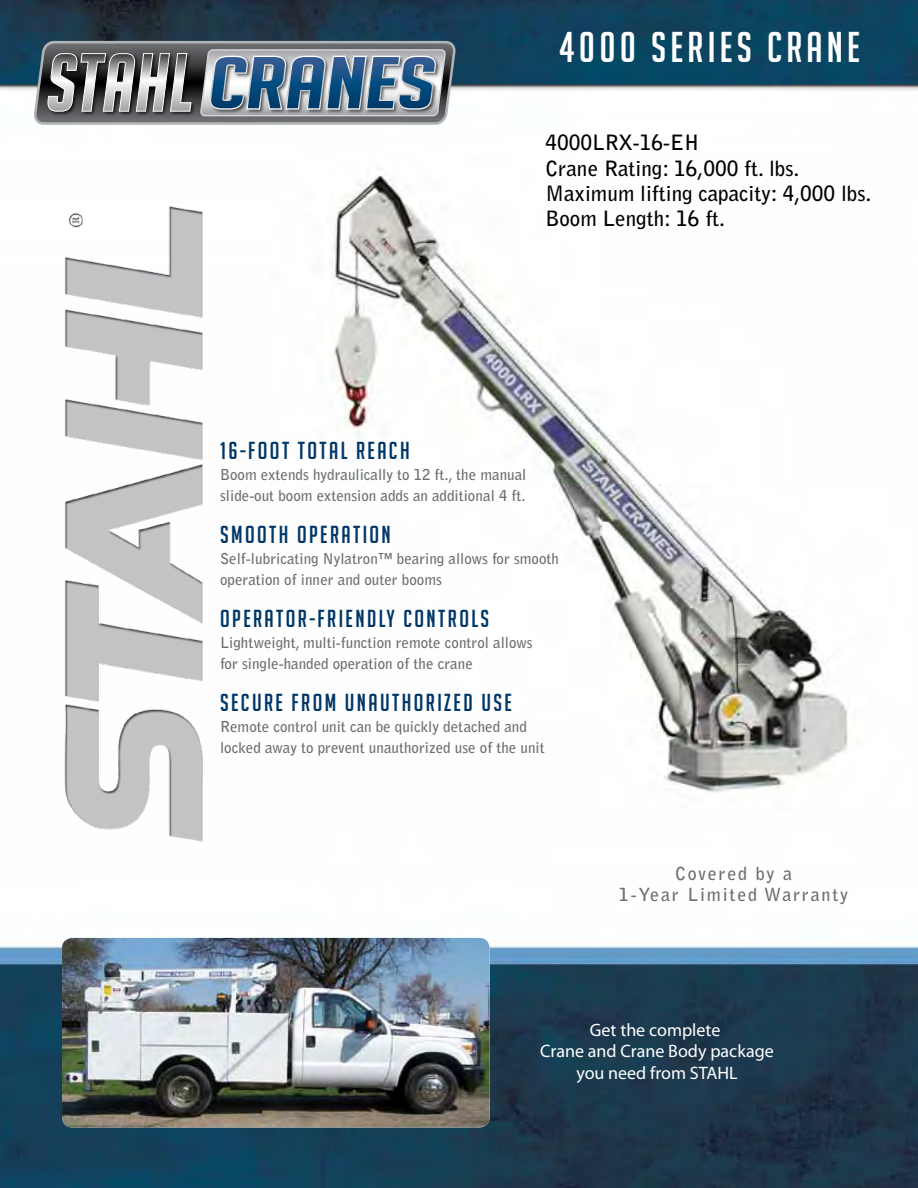
<style>
.page{position:relative;width:918px;height:1188px;background:#fff}
.page>*{position:absolute;margin:0;border:0;box-sizing:border-box;transform-origin:0 0}
.t1{font:42px "Big Noodle Titling";letter-spacing:.1em;color:#fff}
.t2{font:24px "Big Noodle Titling";letter-spacing:.1em;color:#003767}
.t3{font:700 21px/25.2px "Bell Gothic Std";color:#000}
.t4{font:18px/21.6px "Myriad Pro";color:#fff;text-align:center}
.t5{font:700 18px/21px "Bell Gothic Std";letter-spacing:.1em;color:#6d6e71;text-align:center}
.t6{font:700 15px/21px "Bell Gothic Std";color:#6d6e71}
</style>
<div class="page">
<img style="left:0;top:0;width:918px;height:1188px">
<img style="left:62px;top:938px;width:428px;height:190px">
<img style="left:271px;top:155px;width:641px;height:655px">
<img style="left:62px;top:195px;width:142px;height:658px">
<img style="left:16px;top:0;width:6px;height:176px">
<img style="left:22px;top:0;width:23px;height:176px">
<img style="left:45px;top:0;width:33px;height:176px">
<img style="left:78px;top:0;width:34px;height:176px">
<img style="left:112px;top:0;width:141px;height:176px">
<img style="left:152px;top:0;width:37px;height:174px">
<img style="left:189px;top:0;width:39px;height:174px">
<img style="left:228px;top:0;width:40px;height:174px">
<img style="left:268px;top:0;width:40px;height:174px">
<img style="left:308px;top:0;width:33px;height:174px">
<img style="left:341px;top:0;width:129px;height:174px">
<svg style="left:33px;top:40px;width:424px;height:86px;background:#798691"></svg>
<p class="t1" style="left:559px;top:24px;width:302px">4000 SERIES CRANE</p>
<p class="t3" style="left:545px;top:130px;width:328px">4000LRX-16-EH<br>Crane Rating: 16,000 ft. lbs.<br>Maximum lifting capacity: 4,000 lbs.<br>Boom Length: 16 ft.</p>
<p class="t2" style="left:220px;top:437px;width:191px">16-FOOT TOTAL REACH</p>
<p class="t6" style="left:220px;top:464px;width:308px">Boom extends hydraulically to 12 ft., the manual slide-out boom extension adds an additional 4 ft.</p>
<p class="t2" style="left:220px;top:521px;width:172px">SMOOTH OPERATION</p>
<p class="t6" style="left:220px;top:548px;width:340px">Self-lubricating Nylatron™ bearing allows for smooth operation of inner and outer booms</p>
<p class="t2" style="left:220px;top:605px;width:271px">OPERATOR-FRIENDLY CONTROLS</p>
<p class="t6" style="left:220px;top:632px;width:314px">Lightweight, multi-function remote control allows for single-handed operation of the crane</p>
<p class="t2" style="left:220px;top:689px;width:293px">SECURE FROM UNAUTHORIZED USE</p>
<p class="t6" style="left:220px;top:716px;width:326px">Remote control unit can be quickly detached and locked away to prevent unauthorized use of the unit</p>
<p class="t5" style="left:619px;top:863px;width:231px">Covered by a<br>1-Year Limited Warranty</p>
<p class="t4" style="left:540px;top:1019px;width:235px">Get the complete<br>Crane and Crane Body package you need from STAHL</p>
</div>
